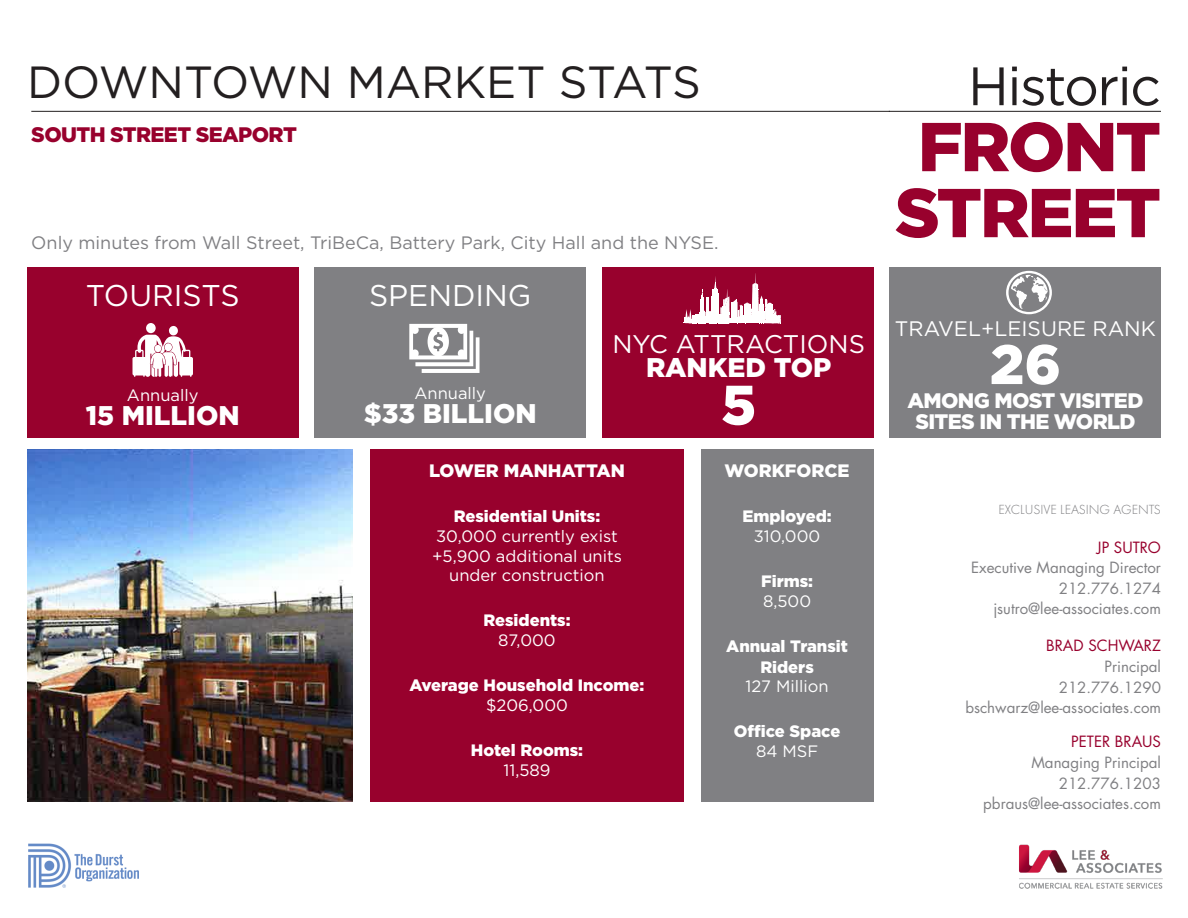
<style>
.page{position:relative;width:1188px;height:918px;background:#fff}
.page>*{position:absolute;margin:0;border:0;box-sizing:border-box;transform-origin:0 0}
.t1{font:900 69px "Gotham";letter-spacing:-.03em;color:#98012d}
.t2{font:900 55.5px "Gotham";color:#fff}
.t3{font:54px "Gotham";letter-spacing:-.03em;color:#231f20}
.t4{font:45px "Gotham";color:#231f20}
.t5{font:30px "Gotham";color:#fff}
.t6{font:900 27px "Gotham";color:#fff}
.t7{font:25.5px "Gotham";color:#fff}
.t8{font:900 21px/21px "Gotham";letter-spacing:-.03em;color:#fff;text-align:center}
.t9{font:900 21px "Gotham";letter-spacing:-.03em;color:#98012d}
.t10{font:21px "Gotham";color:#fff}
.t11{font:18px "Gotham";color:#808083}
.t12{font:900 18px "Gotham";color:#fff}
.t13{font:900 16.5px/20.4px "Gotham";color:#fff;text-align:center}
.t14{font:16.5px "Gotham";color:#fff}
.t15{font:15.15px/20.5px "Futura Std";color:#808083;text-align:right}
.t16{font:15.15px "Futura Std";color:#98012d}
.t17{font:300 13.65px "Futura PT";color:#808083}
.s1{font-weight:400}
</style>
<div class="page">
<img style="left:28px;top:843px;width:111px;height:45px">
<img style="left:1019px;top:844px;width:143px;height:45px">
<hr style="left:31px;top:111px;width:859px;height:1px;background:#231f20">
<hr style="left:889px;top:111px;width:272px;height:1px;background:#231f20">
<div style="left:27px;top:267px;width:271px;height:170px;background:#98012d"></div>
<div style="left:890px;top:267px;width:271px;height:170px;background:#808083"></div>
<div style="left:602px;top:267px;width:271px;height:170px;background:#98012d"></div>
<div style="left:315px;top:267px;width:271px;height:170px;background:#808083"></div>
<div style="left:701px;top:449px;width:172px;height:353px;background:#808083"></div>
<div style="left:370px;top:449px;width:314px;height:353px;background:#98012d"></div>
<img style="left:27px;top:449px;width:325px;height:353px">
<img style="left:72px;top:449px;width:280px;height:321px">
<svg style="left:146px;top:323px;width:10px;height:10px"></svg>
<svg style="left:133px;top:325px;width:60px;height:52px"></svg>
<svg style="left:409px;top:324px;width:71px;height:49px"></svg>
<svg style="left:684px;top:273px;width:97px;height:51px"></svg>
<svg style="left:1006px;top:271px;width:46px;height:43px"></svg>
<p class="t4" style="left:27px;top:58px;width:676px">DOWNTOWN MARKET STATS</p>
<p class="t3" style="left:968px;top:56px;width:195px">Historic</p>
<p class="t1" style="left:918px;top:99px;width:245px">FRONT</p>
<p class="t9" style="left:31px;top:120px;width:267px">SOUTH STREET SEAPORT</p>
<p class="t11" style="left:31px;top:233px;width:689px">Only minutes from Wall Street, TriBeCa, Battery Park, City Hall and the NYSE.</p>
<p class="t5" style="left:86px;top:279px;width:155px">TOURISTS</p>
<p class="t5" style="left:369px;top:279px;width:164px">SPENDING</p>
<p class="t14" style="left:127px;top:386px;width:73px">Annually</p>
<p class="t6" style="left:86px;top:396px;width:155px">15 MILLION</p>
<p class="t14" style="left:414px;top:384px;width:73px">Annually</p>
<p class="t6" style="left:364px;top:395px;width:174px">$33 BILLION</p>
<p class="t7" style="left:612px;top:329px;width:254px">NYC ATTRACTIONS</p>
<p class="t6" style="left:646px;top:348px;width:187px">RANKED TOP</p>
<p class="t2" style="left:721px;top:367px;width:36px">5</p>
<p class="t12" style="left:429px;top:458px;width:197px">LOWER MANHATTAN</p>
<p class="t13" style="left:454px;top:506px;width:148px">Residential Units:</p>
<p class="t14" style="left:436px;top:527px;width:183px">30,000 currently exist</p>
<p class="t14" style="left:432px;top:547px;width:191px">+5,900 additional units</p>
<p class="t14" style="left:449px;top:566px;width:157px">under construction</p>
<p class="t13" style="left:483px;top:610px;width:89px">Residents:</p>
<p class="t14" style="left:498px;top:631px;width:59px">87,000</p>
<p class="t13" style="left:410px;top:675px;width:236px;line-height:19.8px">Average Household Income: <span class="s1">$206,000</span></p>
<p class="t13" style="left:471px;top:740px;width:114px">Hotel Rooms:</p>
<p class="t14" style="left:504px;top:761px;width:48px">11,589</p>
<p class="t12" style="left:725px;top:458px;width:127px">WORKFORCE</p>
<p class="t13" style="left:742px;top:506px;width:91px">Employed:</p>
<p class="t14" style="left:754px;top:527px;width:68px">310,000</p>
<p class="t13" style="left:761px;top:571px;width:54px">Firms:</p>
<p class="t14" style="left:763px;top:592px;width:50px">8,500</p>
<p class="t13" style="left:726px;top:635px;width:123px">Annual Transit<br>Riders<br><span class="s1">127 Million</span></p>
<p class="t13" style="left:734px;top:721px;width:108px;line-height:19.8px">Office Space<br><span class="s1">84 MSF</span></p>
<p class="t1" style="left:895px;top:165px;width:267px">STREET</p>
<p class="t10" style="left:895px;top:317px;width:263px">TRAVEL+LEISURE RANK</p>
<p class="t2" style="left:990px;top:326px;width:73px">26</p>
<p class="t8" style="left:907px;top:390px;width:237px">AMONG MOST VISITED<br>SITES IN THE WORLD</p>
<p class="t17" style="left:998px;top:502px;width:164px">EXCLUSIVE LEASING AGENTS</p>
<p class="t16" style="left:1097px;top:537px;width:66px">JP SUTRO</p>
<p class="t15" style="left:971px;top:558px;width:191px">Executive Managing Director<br>212.776.1274 jsutro@lee-associates.com</p>
<p class="t16" style="left:1046px;top:636px;width:116px">BRAD SCHWARZ</p>
<p class="t15" style="left:965px;top:656px;width:197px">Principal<br>212.776.1290 bschwarz@lee-associates.com</p>
<p class="t16" style="left:1071px;top:732px;width:91px">PETER BRAUS</p>
<p class="t15" style="left:983px;top:752px;width:179px">Managing Principal<br>212.776.1203 pbraus@lee-associates.com</p>
</div>
